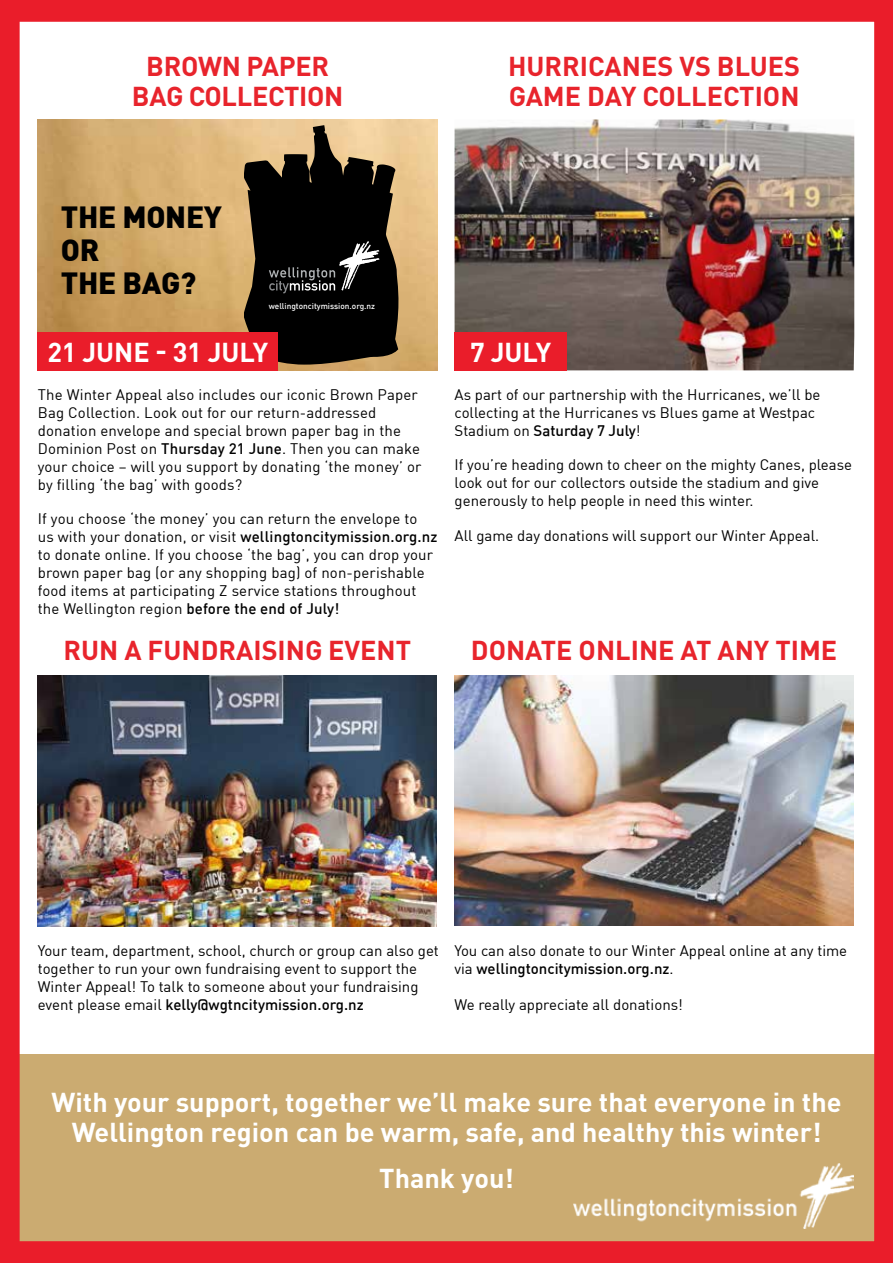
<style>
.page{position:relative;width:893px;height:1263px;background:#fff}
.page>*{position:absolute;margin:0;border:0;box-sizing:border-box;transform-origin:0 0}
.t1{font:900 30px/33px "DIN";letter-spacing:-.01em;color:#000}
.t2{font:700 27px/30px "DIN Pro";color:#fff;text-align:center}
.t3{font:700 27px/30px "DIN Pro";color:#e8242c}
.t4{font:15px/18px "DIN";color:#000}
.t5{font:500 8.25px "DIN";color:#fff}
.s1{font-weight:500}
</style>
<div class="page">
<img style="left:0;top:0;width:893px;height:1263px">
<h2 class="t3" style="left:132px;top:50px;width:213px;text-align:center">BROWN PAPER<br>BAG COLLECTION</h2>
<h1 class="t1" style="left:61px;top:199px;width:163px">THE MONEY<br>OR<br>THE BAG?</h1>
<p class="t5" style="left:269px;top:301px;width:108px">wellingtoncitymission.org.nz</p>
<h2 class="t3" style="left:508px;top:50px;width:294px">HURRICANES VS BLUES<br>GAME DAY COLLECTION</h2>
<h2 class="t2" style="left:47px;top:336px;width:222px">21 JUNE - 31 JULY</h2>
<h2 class="t2" style="left:470px;top:336px;width:83px">7 JULY</h2>
<p class="t4" style="left:38px;top:385px;width:385px">The Winter Appeal also includes our iconic Brown Paper Bag Collection. Look out for our return-addressed donation envelope and special brown paper bag in the Dominion Post on <span class="s1">Thursday 21 June</span>. Then you can make your choice – will you support by donating ‘the money’ or by filling ‘the bag’ with goods?</p>
<p class="t4" style="left:38px;top:509px;width:401px">If you choose ‘the money’ you can return the envelope to<br>us with your donation, or visit <span class="s1">wellingtoncitymission.org.nz </span>to donate online. If you choose ‘the bag’, you can drop your brown paper bag (or any shopping bag) of non-perishable food items at participating Z service stations throughout the Wellington region <span class="s1">before the end of July!</span></p>
<h2 class="t3" style="left:63px;top:634px;width:349px">RUN A FUNDRAISING EVENT</h2>
<p class="t4" style="left:455px;top:385px;width:367px">As part of our partnership with the Hurricanes, we’ll be collecting at the Hurricanes vs Blues game at Westpac<br>Stadium on <span class="s1">Saturday 7 July</span>!</p>
<p class="t4" style="left:455px;top:456px;width:399px">If you’re heading down to cheer on the mighty Canes, please look out for our collectors outside the stadium and give generously to help people in need this winter.</p>
<p class="t4" style="left:455px;top:526px;width:366px">All game day donations will support our Winter Appeal.</p>
<h2 class="t3" style="left:471px;top:634px;width:368px">DONATE ONLINE AT ANY TIME</h2>
<p class="t4" style="left:38px;top:941px;width:403px">Your team, department, school, church or group can also get together to run your own fundraising event to support the Winter Appeal! To talk to someone about your fundraising event please email <span class="s1">kelly@wgtncitymission.org.nz</span></p>
<p class="t4" style="left:454px;top:941px;width:394px">You can also donate to our Winter Appeal online at any time via <span class="s1">wellingtoncitymission.org.nz</span>.</p>
<p class="t4" style="left:454px;top:995px;width:230px">We really appreciate all donations!</p>
<h2 class="t2" style="left:52px;top:1086px;width:791px">With your support, together we’ll make sure that everyone in the<br>Wellington region can be warm, safe, and healthy this winter!</h2>
<h2 class="t2" style="left:379px;top:1162px;width:136px">Thank you!</h2>
</div>
